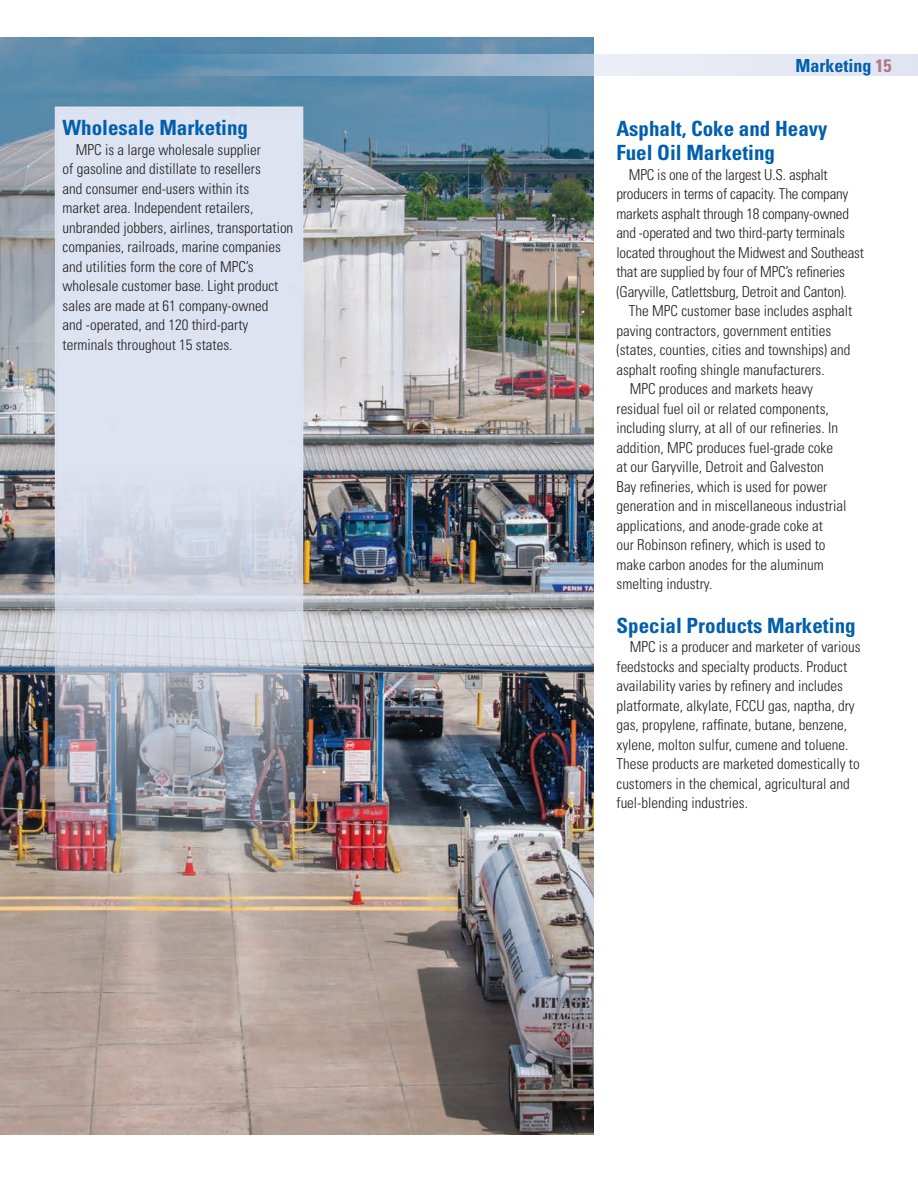
<style>
.page{position:relative;width:918px;height:1188px;background:#fff}
.page>*{position:absolute;margin:0;border:0;box-sizing:border-box;transform-origin:0 0}
.Headline{font:700 condensed 21px/24px "Univers LT Std";color:#015fae}
.NEW_Md_Subhead{font:700 condensed 18px "Univers LT Std";color:#015fae}
.t1{font:300 condensed 15px/19.5px "Univers LT Std";color:#231f20}
.s1{color:#ac7885}
</style>
<div class="page">
<div style="left:0;top:54px;width:918px;height:22px;background:#e0e4f2"></div>
<img style="left:1px;top:37px;width:592px;height:1097px">
<p class="Headline" style="left:63px;top:116px;width:187px">Wholesale Marketing</p>
<p class="t1" style="left:63px;top:140px;width:232px;text-indent:13px">MPC is a large wholesale supplier<br>of gasoline and distillate to resellers<br>and consumer end-users within its<br>market area. Independent retailers, unbranded jobbers, airlines, transportation companies, railroads, marine companies and utilities form the core of MPC’s wholesale customer base. Light product sales are made at 61 company-owned<br>and -operated, and 120 third-party terminals throughout 15 states.</p>
<p class="NEW_Md_Subhead" style="left:795px;top:54px;width:97px">Marketing <span class="s1">15</span></p>
<p class="Headline" style="left:616px;top:117px;width:213px">Asphalt, Coke and Heavy<br>Fuel Oil Marketing</p>
<p class="t1" style="left:616px;top:165px;width:249px;text-indent:12px">MPC is one of the largest U.S. asphalt producers in terms of capacity. The company markets asphalt through 18 company-owned and -operated and two third-party terminals located throughout the Midwest and Southeast that are supplied by four of MPC’s refineries (Garyville, Catlettsburg, Detroit and Canton).</p>
<p class="t1" style="left:616px;top:301px;width:237px;text-indent:12px">The MPC customer base includes asphalt paving contractors, government entities (states, counties, cities and townships) and asphalt roofing shingle manufacturers.</p>
<p class="t1" style="left:616px;top:379px;width:231px;text-indent:13px">MPC produces and markets heavy residual fuel oil or related components, including slurry, at all of our refineries. In addition, MPC produces fuel-grade coke at our Garyville, Detroit and Galveston Bay refineries, which is used for power generation and in miscellaneous industrial applications, and anode-grade coke at<br>our Robinson refinery, which is used to make carbon anodes for the aluminum smelting industry.</p>
<p class="Headline" style="left:616px;top:613px;width:241px">Special Products Marketing</p>
<p class="t1" style="left:616px;top:637px;width:246px;text-indent:13px">MPC is a producer and marketer of various feedstocks and specialty products. Product availability varies by refinery and includes platformate, alkylate, FCCU gas, naptha, dry gas, propylene, raffinate, butane, benzene, xylene, molton sulfur, cumene and toluene.<br>These products are marketed domestically to customers in the chemical, agricultural and fuel-blending industries.</p>
</div>
